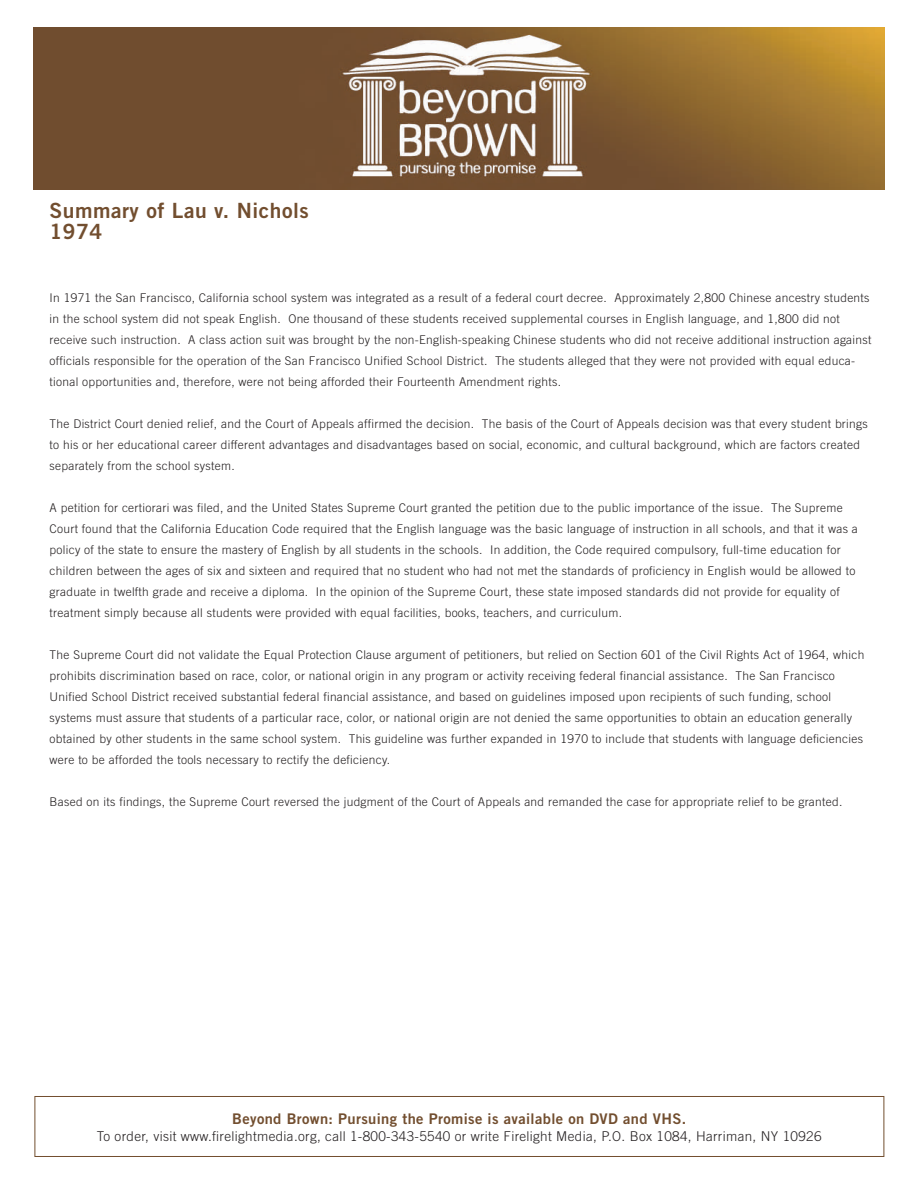
<style>
.page{position:relative;width:918px;height:1188px;background:#fff}
.page>*{position:absolute;margin:0;border:0;box-sizing:border-box;transform-origin:0 0}
.t1{font:21px/21px "Trade Gothic Bold Two";letter-spacing:.025em;color:#724e2f}
.t2{font:14.7px "Trade Gothic Bold Two";letter-spacing:.025em;color:#724e2f}
.t3{font:300 13.5px "Trade Gothic";letter-spacing:.025em;color:#231f20}
.t4{font:300 12px/21px "Trade Gothic";letter-spacing:.025em;color:#231f20}
</style>
<div class="page">
<img style="left:34px;top:27px;width:851px;height:162px">
<div style="left:35px;top:1096px;width:849px;height:61px;border:1px solid #724e2f"></div>
<h1 class="t1" style="left:50px;top:199px;width:261px">Summary of Lau v. Nichols<br>1974</h1>
<p class="t4" style="left:50px;top:287px;width:824px">In 1971 the San Francisco, California school system was integrated as a result of a federal court decree. Approximately 2,800 Chinese ancestry students in the school system did not speak English. One thousand of these students received supplemental courses in English language, and 1,800 did not receive such instruction. A class action suit was brought by the non-English-speaking Chinese students who did not receive additional instruction against officials responsible for the operation of the San Francisco Unified School District. The students alleged that they were not provided with equal educa&shy;tional opportunities and, therefore, were not being afforded their Fourteenth Amendment rights.</p>
<p class="t4" style="left:50px;top:413px;width:820px">The District Court denied relief, and the Court of Appeals affirmed the decision. The basis of the Court of Appeals decision was that every student brings to his or her educational career different advantages and disadvantages based on social, economic, and cultural background, which are factors created separately from the school system.</p>
<p class="t4" style="left:50px;top:497px;width:810px">A petition for certiorari was filed, and the United States Supreme Court granted the petition due to the public importance of the issue. The Supreme Court found that the California Education Code required that the English language was the basic language of instruction in all schools, and that it was a policy of the state to ensure the mastery of English by all students in the schools. In addition, the Code required compulsory, full-time education for children between the ages of six and sixteen and required that no student who had not met the standards of proficiency in English would be allowed to graduate in twelfth grade and receive a diploma. In the opinion of the Supreme Court, these state imposed standards did not provide for equality of treatment simply because all students were provided with equal facilities, books, teachers, and curriculum.</p>
<p class="t4" style="left:50px;top:644px;width:816px">The Supreme Court did not validate the Equal Protection Clause argument of petitioners, but relied on Section 601 of the Civil Rights Act of 1964, which prohibits discrimination based on race, color, or national origin in any program or activity receiving federal financial assistance. The San Francisco Unified School District received substantial federal financial assistance, and based on guidelines imposed upon recipients of such funding, school systems must assure that students of a particular race, color, or national origin are not denied the same opportunities to obtain an education generally obtained by other students in the same school system. This guideline was further expanded in 1970 to include that students with language deficiencies were to be afforded the tools necessary to rectify the deficiency.</p>
<p class="t4" style="left:50px;top:791px;width:794px">Based on its findings, the Supreme Court reversed the judgment of the Court of Appeals and remanded the case for appropriate relief to be granted.</p>
<p class="t2" style="left:232px;top:1110px;width:455px">Beyond Brown: Pursuing the Promise is available on DVD and VHS.</p>
<p class="t3" style="left:97px;top:1129px;width:726px">To order, visit www.firelightmedia.org, call 1-800-343-5540 or write Firelight Media, P.O. Box 1084, Harriman, NY 10926</p>
</div>
